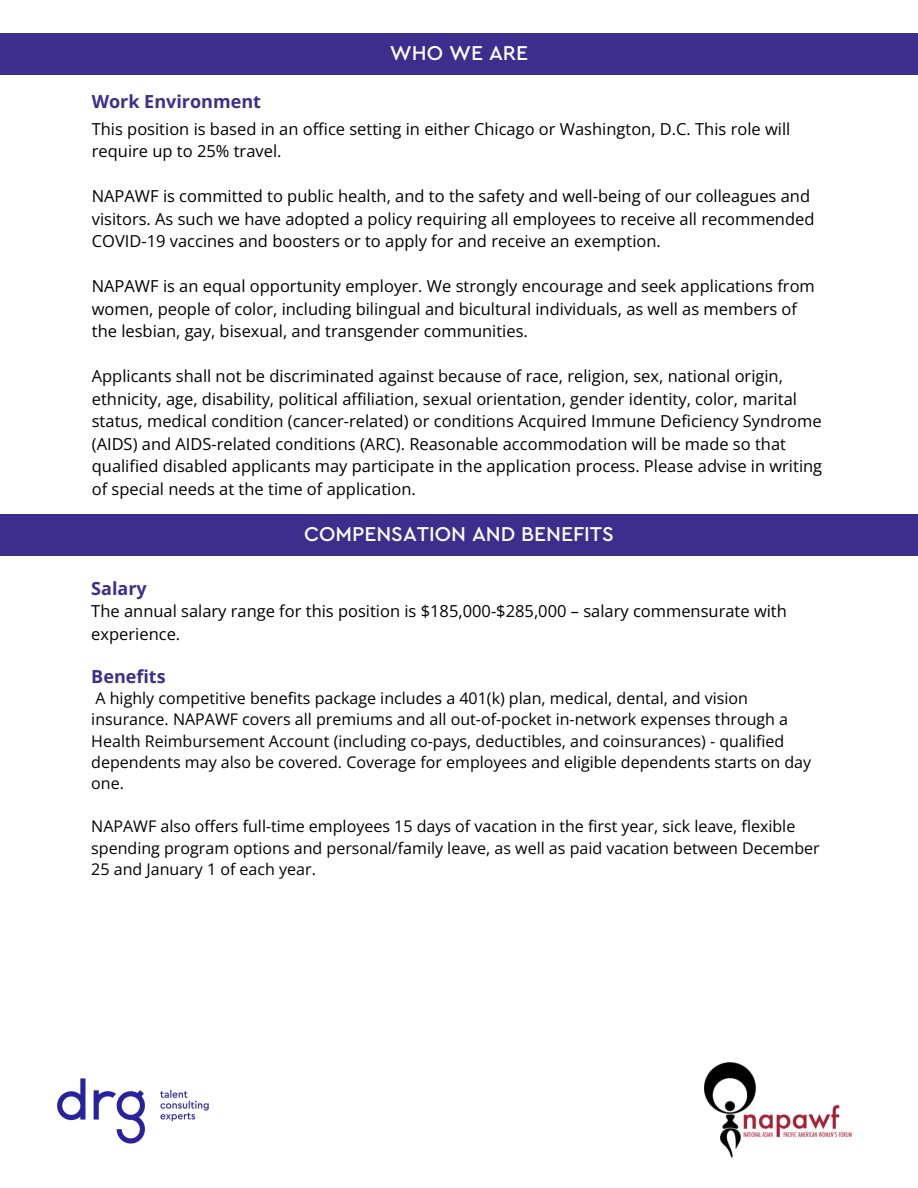
<style>
.page{position:relative;width:918px;height:1188px;background:#fff}
.page>*{position:absolute;margin:0;border:0;box-sizing:border-box;transform-origin:0 0}
.t1{font:500 21px "Cera Pro";color:#fff}
.t2{font:700 18px "Open Sans";color:#3d2e8e}
.t3{font:16.5px/22.5px "Open Sans";color:#000}
.t4{font:16.05px/21.3px "Open Sans";color:#000}
</style>
<div class="page">
<img style="left:57px;top:1078px;width:152px;height:66px">
<div style="left:0;top:33px;width:918px;height:42px;background:#3d2e8e"></div>
<div style="left:0;top:514px;width:918px;height:42px;background:#3d2e8e"></div>
<img style="left:705px;top:1062px;width:146px;height:96px">
<h3 class="t2" style="left:92px;top:89px;width:171px">Work Environment</h3>
<h1 class="t1" style="left:390px;top:43px;width:140px">WHO WE ARE</h1>
<h2 class="t3" style="left:92px;top:117px;width:700px">This position is based in an office setting in either Chicago or Washington, D.C. This role will require up to 25% travel.</h2>
<h3 class="t3" style="left:92px;top:185px;width:724px">NAPAWF is committed to public health, and to the safety and well-being of our colleagues and visitors. As such we have adopted a policy requiring all employees to receive all recommended<br>COVID-19 vaccines and boosters or to apply for and receive an exemption.</h3>
<h3 class="t3" style="left:92px;top:275px;width:725px">NAPAWF is an equal opportunity employer. We strongly encourage and seek applications from women, people of color, including bilingual and bicultural individuals, as well as members of the lesbian, gay, bisexual, and transgender communities.</h3>
<h3 class="t3" style="left:92px;top:365px;width:732px">Applicants shall not be discriminated against because of race, religion, sex, national origin, ethnicity, age, disability, political affiliation, sexual orientation, gender identity, color, marital status, medical condition (cancer-related) or conditions Acquired Immune Deficiency Syndrome (AIDS) and AIDS-related conditions (ARC). Reasonable accommodation will be made so that qualified disabled applicants may participate in the application process. Please advise in writing of special needs at the time of application.</h3>
<h1 class="t1" style="left:304px;top:524px;width:311px">COMPENSATION AND BENEFITS</h1>
<h3 class="t2" style="left:91px;top:576px;width:57px">Salary</h3>
<h3 class="t3" style="left:91px;top:600px;width:697px">The annual salary range for this position is $185,000-$285,000 – salary commensurate with experience.</h3>
<p class="t2" style="left:91px;top:663px;width:76px">Benefits</p>
<p class="t4" style="left:91px;top:687px;width:721px">A highly competitive benefits package includes a 401(k) plan, medical, dental, and vision insurance. NAPAWF covers all premiums and all out-of-pocket in-network expenses through a Health Reimbursement Account (including co-pays, deductibles, and coinsurances) - qualified dependents may also be covered. Coverage for employees and eligible dependents starts on day one.</p>
<p class="t4" style="left:91px;top:815px;width:730px">NAPAWF also offers full-time employees 15 days of vacation in the first year, sick leave, flexible spending program options and personal/family leave, as well as paid vacation between December<br>25 and January 1 of each year.</p>
</div>
